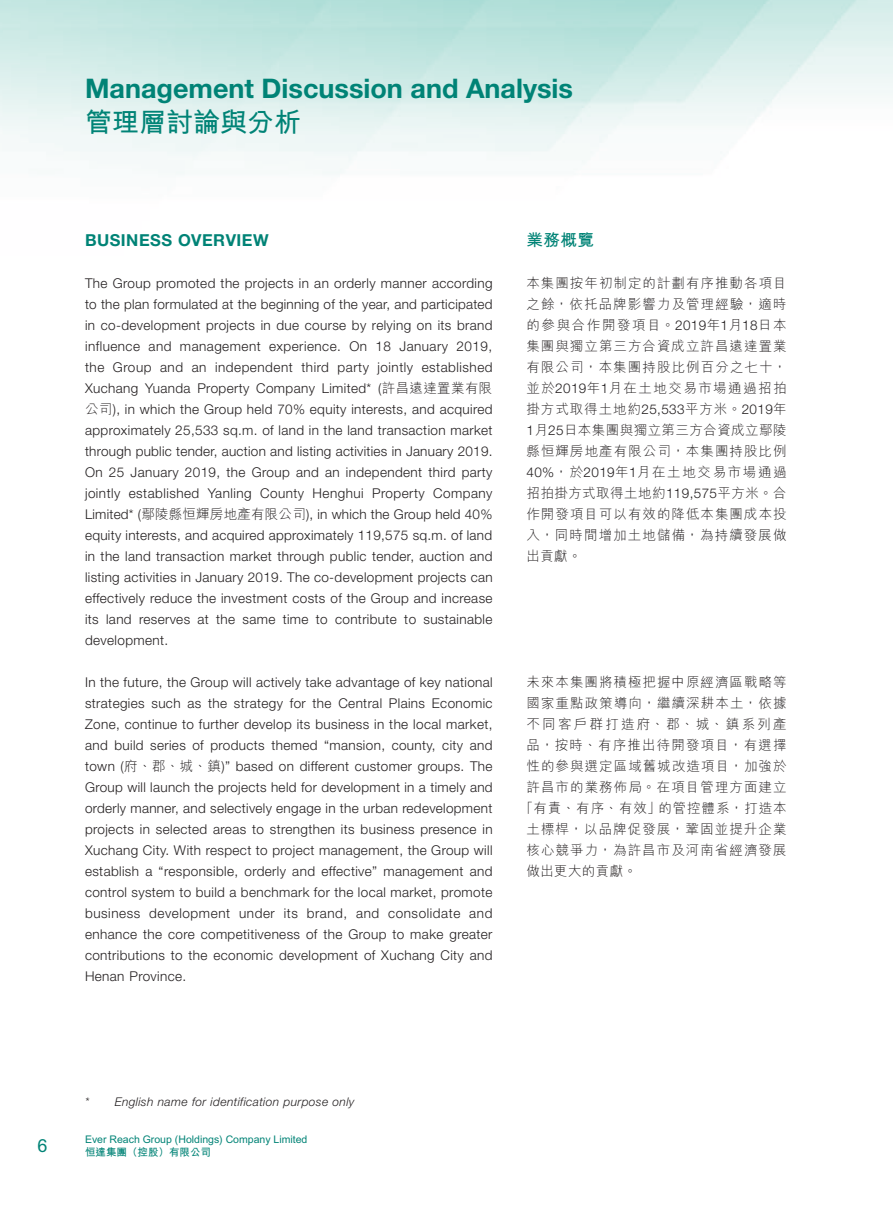
<style>
.page{position:relative;width:893px;height:1212px;background:#fff}
.page>*{position:absolute;margin:0;border:0;box-sizing:border-box;transform-origin:0 0}
.t1{font:700 27px "Helvetica Neue LT Std";color:#008376}
.t2{font:700 27px "M Hei HK";color:#008376}
.t3{font:700 18px "M Hei HK";color:#008376}
.t4{font:700 16.5px "Helvetica Neue LT Std";letter-spacing:.03em;color:#008376}
.t5{font:700 16.5px "M Hei HK";color:#008376}
.t6{font:300 13.5px/21px "Helvetica Neue LT Std";letter-spacing:.03em;color:#231f20;text-align:justify}
.t7{font:300 13.5px/21px "M Hei HK";letter-spacing:.08em;color:#231f20;text-align:justify}
.t8{font:300 13.5px "M Hei HK";letter-spacing:.17em;color:#231f20}
.t9{font:300 13.5px "M Hei HK";letter-spacing:.03em;color:#231f20}
.t10{font:italic 300 12px "Helvetica Neue LT Std";letter-spacing:.03em;color:#231f20}
.t11{font:700 10.5px "M Hei HK";color:#008376}
.s1{font-family:"M Hei HK"}
.s2{font-family:"Helvetica Neue LT Std"}
</style>
<div class="page">
<h1 class="t1" style="left:85px;top:71px;width:489px">Management Discussion and Analysis</h1>
<h1 class="t2" style="left:85px;top:103px;width:217px">管理層討論與分析</h1>
<p class="t4" style="left:85px;top:230px;width:185px">BUSINESS OVERVIEW</p>
<p class="t6" style="left:85px;top:272px;width:409px">The Group promoted the projects in an orderly manner according to the plan formulated at the beginning of the year, and participated in co-development projects in due course by relying on its brand influence and management experience. On 18 January 2019, the Group and an independent third party jointly established Xuchang Yuanda Property Company Limited* (<span class="s1">許昌遠達置業有限公司</span>), in which the Group held 70% equity interests, and acquired approximately 25,533 sq.m. of land in the land transaction market through public tender, auction and listing activities in January 2019.<br>On 25 January 2019, the Group and an independent third party jointly established Yanling County Henghui Property Company Limited* (<span class="s1">鄢陵縣恒輝房地產有限公司</span>), in which the Group held 40% equity interests, and acquired approximately 119,575 sq.m. of land in the land transaction market through public tender, auction and listing activities in January 2019. The co-development projects can effectively reduce the investment costs of the Group and increase its land reserves at the same time to contribute to sustainable development.</p>
<p class="t6" style="left:85px;top:671px;width:409px">In the future, the Group will actively take advantage of key national strategies such as the strategy for the Central Plains Economic Zone, continue to further develop its business in the local market, and build series of products themed “mansion, county, city and town (<span class="s1">府、郡、城、鎮</span>)” based on different customer groups. The Group will launch the projects held for development in a timely and orderly manner, and selectively engage in the urban redevelopment projects in selected areas to strengthen its business presence in Xuchang City. With respect to project management, the Group will establish a “responsible, orderly and effective” management and control system to build a benchmark for the local market, promote business development under its brand, and consolidate and enhance the core competitiveness of the Group to make greater contributions to the economic development of Xuchang City and Henan Province.</p>
<p class="t5" style="left:526px;top:228px;width:69px">業務概覽</p>
<p class="t7" style="left:526px;top:272px;width:262px">本集團按年初制定的計劃有序推動各項目之餘，依托品牌影響力及管理經驗，適時的參與合作開發項目。<span class="s2">2019</span>年<span class="s2">1</span>月<span class="s2">18</span>日本集團與獨立第三方合資成立許昌遠達置業有限公司，本集團持股比例百分之七十，並於<span class="s2">2019</span>年<span class="s2">1</span>月在土地交易市場通過招拍掛方式取得土地約<span class="s2">25,533</span>平方米。<span class="s2">2019</span>年<span class="s2">1</span>月<span class="s2">25</span>日本集團與獨立第三方合資成立鄢陵縣恒輝房地產有限公司，本集團持股比例<span class="s2">40%</span>，於<span class="s2">2019</span>年<span class="s2">1</span>月在土地交易市場通過招拍掛方式取得土地約<span class="s2">119,575</span>平方米。合作開發項目可以有效的降低本集團成本投入，同時間增加土地儲備，為持續發展做出貢獻。</p>
<p class="t7" style="left:526px;top:671px;width:262px">未來本集團將積極把握中原經濟區戰略等</p>
<p class="t7" style="left:526px;top:692px;width:262px">國家重點政策導向，繼續深耕本土，依據</p>
<p class="t8" style="left:526px;top:714px;width:262px">不同客戶群打造府、郡、城、鎮系列產</p>
<p class="t7" style="left:526px;top:734px;width:262px">品，按時、有序推出待開發項目，有選擇</p>
<p class="t7" style="left:526px;top:755px;width:262px">性的參與選定區域舊城改造項目，加強於</p>
<p class="t7" style="left:526px;top:776px;width:262px">許昌市的業務佈局。在項目管理方面建立</p>
<p class="t7" style="left:520px;top:797px;width:268px">「有責、有序、有效」的管控體系，打造本</p>
<p class="t7" style="left:526px;top:818px;width:262px">土標桿，以品牌促發展，鞏固並提升企業</p>
<p class="t7" style="left:526px;top:839px;width:262px">核心競爭力，為許昌市及河南省經濟發展</p>
<p class="t9" style="left:526px;top:861px;width:112px">做出更大的貢獻。</p>
<p class="t10" style="left:85px;top:1094px;width:271px">* English name for identification purpose only</p>
<p class="t11" style="left:85px;top:1131px;width:224px">Ever Reach Group (Holdings) Company Limited</p>
<h2 class="t3" style="left:38px;top:1132px;width:12px">6</h2>
<p class="t11" style="left:85px;top:1144px;width:127px">恒達集團（控股）有限公司</p>
</div>
